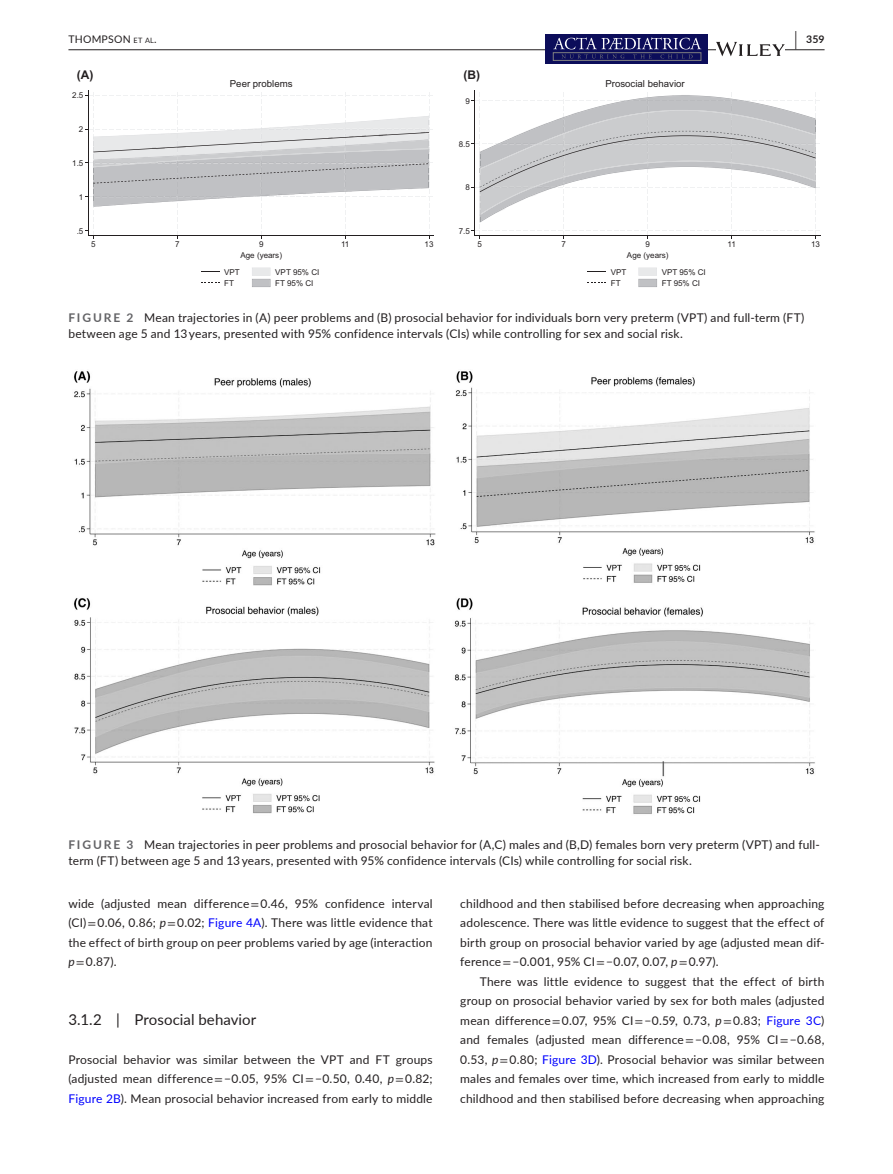
<style>
.page{position:relative;width:893px;height:1174px;background:#fff}
.page>*{position:absolute;margin:0;border:0;box-sizing:border-box;transform-origin:0 0}
.t1{font:15px "Lato";letter-spacing:.005em;color:#231f20}
.t2{font:12px/19.5px "Lato";letter-spacing:.015em;color:#231f20;text-align:justify}
.t3{font:700 12px "Arial";color:#231f20}
.t4{font:10.5px "Lato";letter-spacing:.02em;color:#231f20}
.t5{font:700 10.5px "Lato";color:#231f20}
.t6{font:9.6px "Arial";color:#231f20}
.t7{font:8.1px "Arial";color:#231f20}
.s1{font-size:7.35px}
.s2{font-size:19.5px}
.s3{font-weight:700;color:#636366}
.s4{font-family:"STIX"}
.s5{font-style:italic}
.s6{color:#00f}
</style>
<div class="page">
<hr style="left:68px;top:49px;width:756px;height:1px;background:#231f20">
<div style="left:545px;top:34px;width:163px;height:30px;background:#0c0d5a"></div>
<div style="left:553px;top:52px;width:148px;height:9px;border:1px solid #808080"></div>
<svg style="left:553px;top:37px;width:148px;height:21px"></svg>
<svg style="left:716px;top:42px;width:69px;height:14px"></svg>
<hr style="left:88px;top:90px;width:1px;height:146px;background:#231f20">
<hr style="left:88px;top:235px;width:346px;height:1px;background:#231f20">
<svg style="left:85px;top:92px;width:348px;height:147px"></svg>
<svg style="left:201px;top:271px;width:18px;height:1px"></svg>
<svg style="left:252px;top:268px;width:18px;height:19px"></svg>
<hr style="left:475px;top:90px;width:1px;height:146px;background:#231f20">
<hr style="left:475px;top:235px;width:346px;height:1px;background:#231f20">
<svg style="left:472px;top:92px;width:348px;height:147px"></svg>
<svg style="left:587px;top:271px;width:19px;height:1px"></svg>
<svg style="left:638px;top:268px;width:19px;height:19px"></svg>
<img style="left:74px;top:371px;width:741px;height:443px">
<p class="t4" style="left:68px;top:31px;width:90px">THOMPSON <span class="s1">et al</span>.</p>
<p class="t5" style="left:795px;top:31px;width:31px"><span class="s2">|</span> 359</p>
<p class="t3" style="left:77px;top:67px;width:18px">(A)</p>
<p class="t3" style="left:463px;top:67px;width:18px">(B)</p>
<p class="t6" style="left:230px;top:77px;width:64px">Peer problems</p>
<p class="t7" style="left:72px;top:90px;width:13px">2.5</p>
<p class="t7" style="left:79px;top:124px;width:6px">2</p>
<p class="t7" style="left:72px;top:158px;width:13px">1.5</p>
<p class="t7" style="left:79px;top:191px;width:6px">1</p>
<p class="t7" style="left:77px;top:225px;width:8px">.5</p>
<p class="t7" style="left:465px;top:95px;width:6px">9</p>
<p class="t7" style="left:459px;top:138px;width:13px">8.5</p>
<p class="t7" style="left:465px;top:182px;width:6px">8</p>
<p class="t7" style="left:459px;top:225px;width:13px">7.5</p>
<p class="t6" style="left:605px;top:77px;width:81px">Prosocial behavior</p>
<p class="t7" style="left:91px;top:238px;width:6px">5</p>
<p class="t7" style="left:175px;top:238px;width:6px">7</p>
<p class="t7" style="left:259px;top:238px;width:6px">9</p>
<p class="t7" style="left:341px;top:238px;width:10px">11</p>
<p class="t7" style="left:425px;top:238px;width:10px">13</p>
<p class="t7" style="left:240px;top:249px;width:43px">Age (years)</p>
<p class="t7" style="left:224px;top:266px;width:17px">VPT</p>
<p class="t7" style="left:275px;top:266px;width:46px">VPT 95% CI</p>
<p class="t7" style="left:224px;top:278px;width:11px">FT</p>
<p class="t7" style="left:275px;top:278px;width:40px">FT 95% CI</p>
<p class="t7" style="left:478px;top:238px;width:6px">5</p>
<p class="t7" style="left:562px;top:238px;width:6px">7</p>
<p class="t7" style="left:645px;top:238px;width:6px">9</p>
<p class="t7" style="left:727px;top:238px;width:10px">11</p>
<p class="t7" style="left:811px;top:238px;width:10px">13</p>
<p class="t7" style="left:627px;top:249px;width:43px">Age (years)</p>
<p class="t7" style="left:611px;top:266px;width:17px">VPT</p>
<p class="t7" style="left:662px;top:266px;width:46px">VPT 95% CI</p>
<p class="t7" style="left:611px;top:278px;width:11px">FT</p>
<p class="t7" style="left:662px;top:278px;width:40px">FT 95% CI</p>
<p class="t2" style="left:68px;top:309px;width:737px;line-height:16.5px"><span class="s3">FIGURE 2</span> Mean trajectories in (A) peer problems and (B) prosocial behavior for individuals born very preterm (VPT) and full-term (FT) between age 5 and 13 years, presented with 95% confidence intervals (CIs) while controlling for sex and social risk.</p>
<p class="t2" style="left:68px;top:835px;width:753px;line-height:16.5px"><span class="s3">FIGURE 3</span> Mean trajectories in peer problems and prosocial behavior for (A,C) males and (B,D) females born very preterm (VPT) and full&shy;term (FT) between age 5 and 13 years, presented with 95% confidence intervals (CIs) while controlling for social risk.</p>
<p class="t2" style="left:68px;top:893px;width:366px">wide (adjusted mean difference <span class="s4">=</span> 0.46, 95% confidence interval (CI) <span class="s4">=</span> 0.06, 0.86; <span class="s5">p</span><span class="s4">=</span> 0.02; <span class="s6">Figure 4A</span>). There was little evidence that the effect of birth group on peer problems varied by age (interaction <span class="s5">p</span><span class="s4">=</span> 0.87).</p>
<p class="t1" style="left:68px;top:1008px;width:189px">3.1.2 | Prosocial behavior</p>
<p class="t2" style="left:68px;top:1049px;width:366px">Prosocial behavior was similar between the VPT and FT groups (adjusted mean difference <span class="s4">=</span> −0.05, 95% CI <span class="s4">=</span> −0.50, 0.40, <span class="s5">p</span><span class="s4">=</span> 0.82; <span class="s6">Figure 2B</span>). Mean prosocial behavior increased from early to middle</p>
<p class="t2" style="left:460px;top:893px;width:366px">childhood and then stabilised before decreasing when approaching adolescence. There was little evidence to suggest that the effect of birth group on prosocial behavior varied by age (adjusted mean dif&shy;ference <span class="s4">=</span> −0.001, 95% CI <span class="s4">=</span> −0.07, 0.07, <span class="s5">p</span><span class="s4">=</span> 0.97).</p>
<p class="t2" style="left:460px;top:971px;width:366px;text-indent:20px">There was little evidence to suggest that the effect of birth group on prosocial behavior varied by sex for both males (adjusted mean difference <span class="s4">=</span> 0.07, 95% CI <span class="s4">=</span> −0.59, 0.73, <span class="s5">p</span><span class="s4">=</span> 0.83; <span class="s6">Figure 3C</span>) and females (adjusted mean difference <span class="s4">=</span> −0.08, 95% CI <span class="s4">=</span> −0.68, 0.53, <span class="s5">p</span><span class="s4">=</span> 0.80; <span class="s6">Figure 3D</span>). Prosocial behavior was similar between males and females over time, which increased from early to middle childhood and then stabilised before decreasing when approaching</p>
</div>
